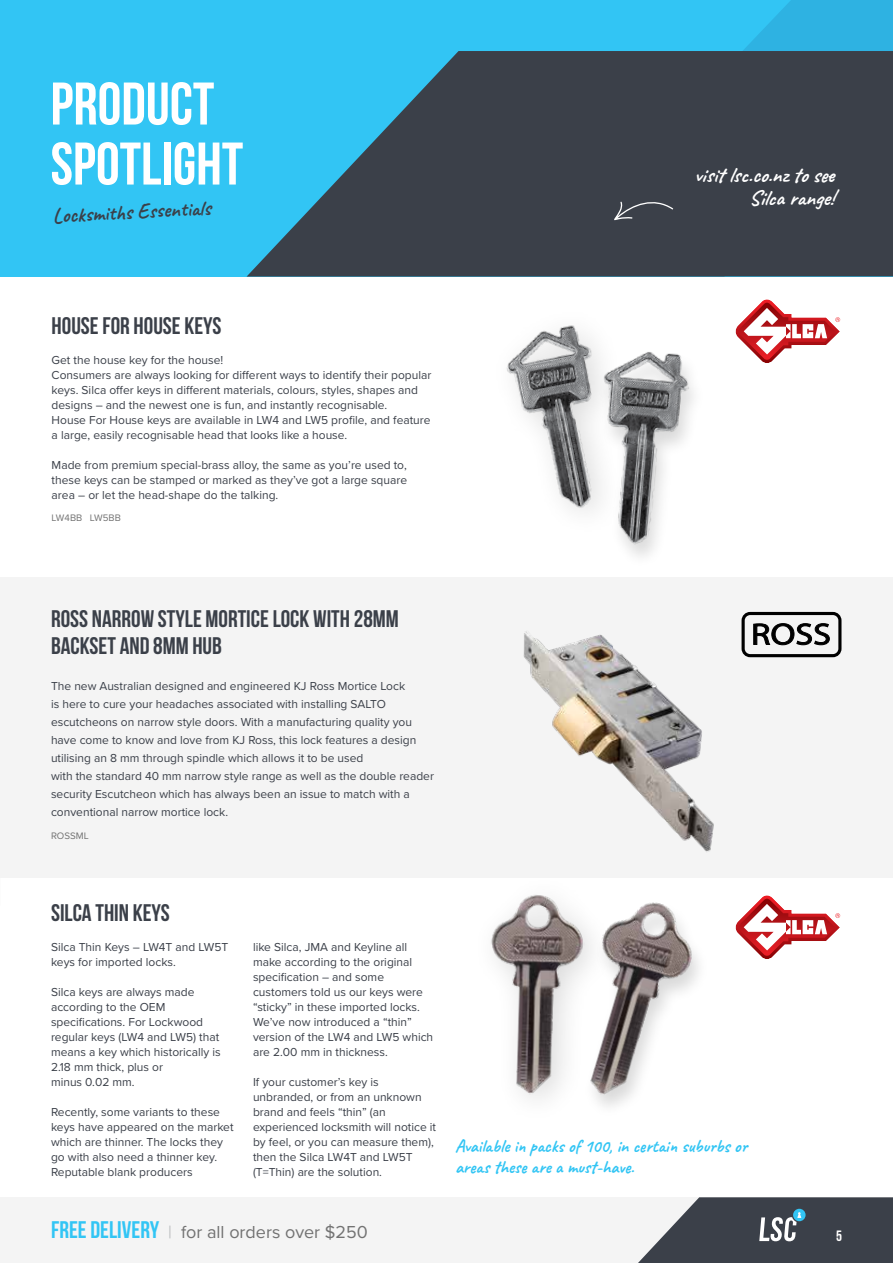
<style>
.page{position:relative;width:893px;height:1263px;background:#fff}
.page>*{position:absolute;margin:0;border:0;box-sizing:border-box;transform-origin:0 0}
.t1{font:700 60px/60px "Bebas Neue";color:#fff}
.t2{font:700 24px/27px "Bebas Neue";color:#3b4049}
.t3{font:700 21px/22.5px "Caveat";color:#fff;text-align:right}
.t4{font:700 21px "Caveat";color:#3b4049}
.t5{font:700 18px/21px "Caveat";color:#32c5f4}
.t6{font:18px "Proxima Nova";color:#727272}
.t7{font:700 15px "Bebas Neue";color:#fff}
.t8{font:12px/15px "Proxima Nova";color:#3b4049}
.t9{font:9.75px "Proxima Nova";color:#727272}
.s1{font-family:"Bebas Neue";font-weight:700;font-size:24px;color:#32c5f4}
.s2{color:#bcbec0}
</style>
<div class="page">
<div style="left:0;top:1197px;width:830px;height:66px;background:#f4f4f4"></div>
<svg style="left:638px;top:1197px;width:255px;height:66px"></svg>
<div style="left:0;top:0;width:893px;height:277px;background:#32c5f4"></div>
<div style="left:0;top:577px;width:893px;height:301px;background:#f4f4f4"></div>
<svg style="left:743px;top:0;width:150px;height:51px;fill:#2eb2e2"></svg>
<svg style="left:247px;top:51px;width:646px;height:226px;fill:#3b4049"></svg>
<svg style="left:614px;top:196px;width:59px;height:24px"></svg>
<svg style="left:735px;top:299px;width:106px;height:64px"></svg>
<svg style="left:735px;top:895px;width:106px;height:64px"></svg>
<img style="left:506px;top:325px;width:76px;height:186px">
<div style="left:472px;top:875px;width:144px;height:250px;background:#fff"></div>
<img style="left:490px;top:894px;width:80px;height:202px">
<img style="left:582px;top:336px;width:112px;height:221px">
<img style="left:570px;top:902px;width:129px;height:205px">
<div style="left:741px;top:612px;width:100px;height:45px;border:3px solid #000;border-radius:7px"></div>
<svg style="left:753px;top:623px;width:77px;height:22px"></svg>
<img style="left:523px;top:631px;width:191px;height:221px">
<h1 class="t1" style="left:51px;top:73px;width:194px">PRODUCT<br>SPOTLIGHT</h1>
<h3 class="t4" style="left:52px;top:202px;width:160px;rotate:-3deg">Locksmiths Essentials</h3>
<h3 class="t3" style="left:694px;top:164px;width:141px">visit lsc.co.nz to see<br>Silca range!</h3>
<h2 class="t2" style="left:52px;top:311px;width:171px">HOUSE FOR HOUSE KEYS</h2>
<p class="t8" style="left:52px;top:351px;width:381px">Get the house key for the house!<br>Consumers are always looking for different ways to identify their popular keys. Silca offer keys in different materials, colours, styles, shapes and designs – and the newest one is fun, and instantly recognisable.<br>House For House keys are available in LW4 and LW5 profile, and feature a large, easily recognisable head that looks like a house.</p>
<p class="t8" style="left:52px;top:456px;width:357px;text-align:justify">Made from premium special-brass alloy, the same as you’re used to, these keys can be stamped or marked as they’ve got a large square area – or let the head-shape do the talking.</p>
<p class="t9" style="left:52px;top:510px;width:71px">LW4BB LW5BB</p>
<h2 class="t2" style="left:51px;top:605px;width:349px">ROSS NARROW STYLE MORTICE LOCK WITH 28MM<br>BACKSET AND 8MM HUB</h2>
<p class="t8" style="left:51px;top:677px;width:384px;line-height:18px">The new Australian designed and engineered KJ Ross Mortice Lock<br>is here to cure your headaches associated with installing SALTO escutcheons on narrow style doors. With a manufacturing quality you have come to know and love from KJ Ross, this lock features a design utilising an 8 mm through spindle which allows it to be used<br>with the standard 40 mm narrow style range as well as the double reader security Escutcheon which has always been an issue to match with a conventional narrow mortice lock.</p>
<p class="t9" style="left:51px;top:828px;width:39px">ROSSML</p>
<h2 class="t2" style="left:51px;top:899px;width:120px">SILCA THIN KEYS</h2>
<p class="t8" style="left:51px;top:939px;width:179px">Silca Thin Keys – LW4T and LW5T keys for imported locks.</p>
<p class="t8" style="left:51px;top:984px;width:171px">Silca keys are always made according to the OEM specifications. For Lockwood regular keys (LW4 and LW5) that means a key which historically is<br>2.18 mm thick, plus or<br>minus 0.02 mm.</p>
<p class="t8" style="left:51px;top:1104px;width:184px">Recently, some variants to these keys have appeared on the market which are thinner. The locks they go with also need a thinner key.<br>Reputable blank producers</p>
<p class="t8" style="left:253px;top:939px;width:182px">like Silca, JMA and Keyline all make according to the original specification – and some customers told us our keys were “sticky” in these imported locks.<br>We’ve now introduced a “thin” version of the LW4 and LW5 which are 2.00 mm in thickness.</p>
<p class="t8" style="left:253px;top:1074px;width:185px">If your customer’s key is unbranded, or from an unknown brand and feels “thin” (an experienced locksmith will notice it by feel, or you can measure them), then the Silca LW4T and LW5T (T=Thin) are the solution.</p>
<h3 class="t6" style="left:51px;top:1219px;width:318px"><span class="s1">FREE DELIVERY</span> <span class="s2">|</span> for all orders over $250</h3>
<h3 class="t5" style="left:455px;top:1136px;width:294px">Available in packs of 100, in certain suburbs or areas these are a must-have.</h3>
<p class="t7" style="left:836px;top:1228px;width:7px">5</p>
</div>
